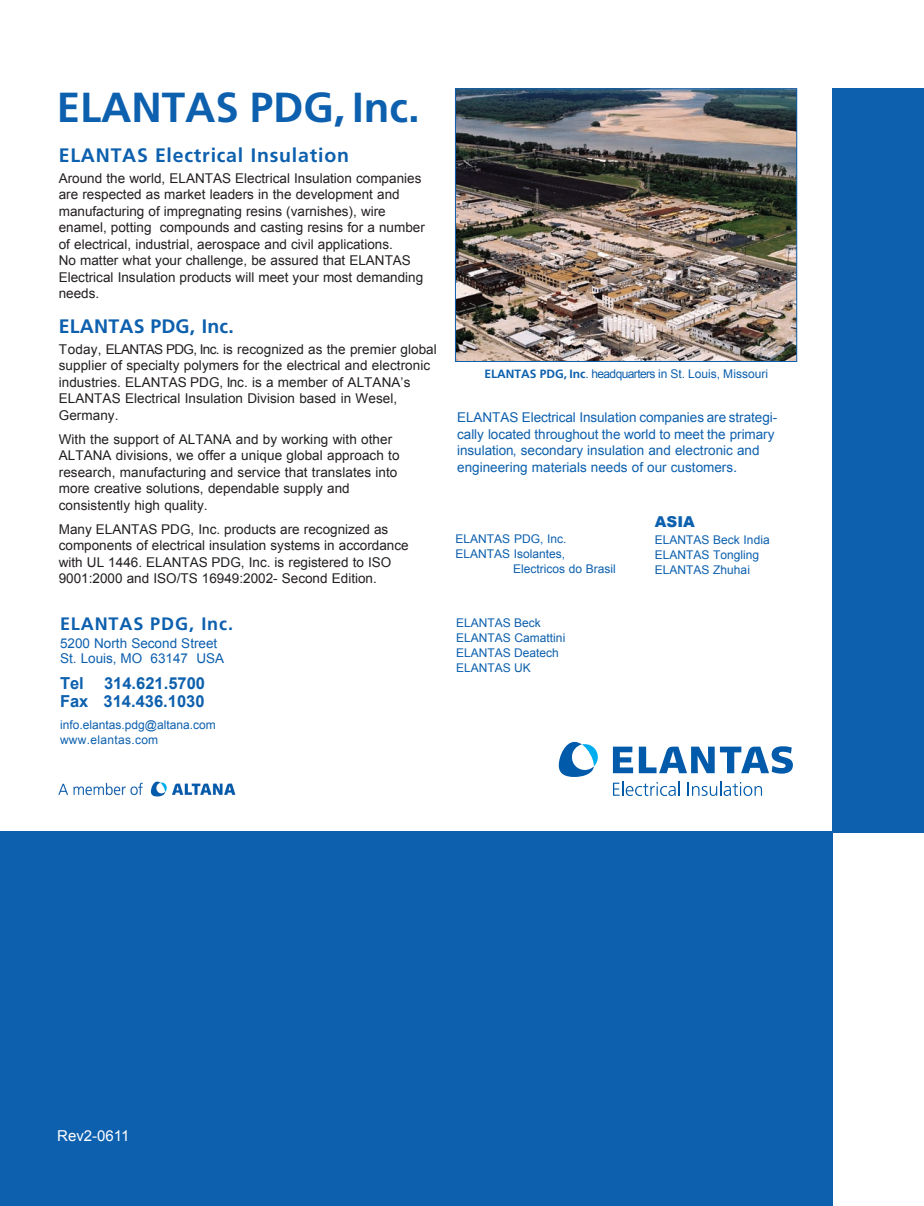
<style>
.page{position:relative;width:924px;height:1206px;background:#fff}
.page>*{position:absolute;margin:0;border:0;box-sizing:border-box;transform-origin:0 0}
.t1{font:700 42px "Frutiger";color:#0d60ae}
.t2{font:700 19.5px "Frutiger";letter-spacing:.04em;color:#0d60ae}
.t3{font:700 19.5px "Frutiger";letter-spacing:.01em;color:#0d60ae}
.t4{font:700 18px "Frutiger";letter-spacing:.05em;color:#0d60ae}
.t5{font:700 16.5px "Arial";color:#0d60ae}
.t6{font:15px "Arial";color:#fff}
.t7{font:900 15px "Arial";color:#0d60ae}
.t8{font:13.5px/16.5px "Arial";color:#231f20}
.t9{font:13.5px/16.5px "Arial";color:#0d60ae}
.t10{font:12px "Arial";color:#0d60ae}
.t11{font:12px "Arial";letter-spacing:.025em;color:#0d60ae}
.s1{font-family:"Frutiger";font-weight:700}
.s2{font-size:15px}
</style>
<div class="page">
<div style="left:832px;top:89px;width:91px;height:744px;background:#0d60ae"></div>
<div style="left:0;top:832px;width:832px;height:374px;background:#0d60ae"></div>
<img style="left:58px;top:781px;width:178px;height:16px">
<svg style="left:613px;top:782px;width:66px;height:14px"></svg>
<svg style="left:687px;top:782px;width:74px;height:14px"></svg>
<svg style="left:612px;top:746px;width:180px;height:28px"></svg>
<svg style="left:558px;top:742px;width:39px;height:35px"></svg>
<img style="left:457px;top:90px;width:337px;height:270px">
<div style="left:455px;top:88px;width:341px;height:274px;border:1px solid #0d60ae"></div>
<p class="t1" style="left:57px;top:82px;width:364px">ELANTAS PDG, Inc.</p>
<p class="t2" style="left:59px;top:144px;width:292px">ELANTAS Electrical Insulation</p>
<p class="t8" style="left:59px;top:170px;width:364px">Around the world, ELANTAS Electrical Insulation companies are respected as market leaders in the development and manufacturing of impregnating resins (varnishes), wire</p>
<p class="t8" style="left:59px;top:219px;width:367px">enamel, potting compounds and casting resins for a number</p>
<p class="t8" style="left:59px;top:236px;width:366px">of electrical, industrial, aerospace and civil applications.<br>No matter what your challenge, be assured that ELANTAS Electrical Insulation products will meet your most demanding needs.</p>
<p class="t3" style="left:59px;top:315px;width:176px">ELANTAS PDG, Inc.</p>
<p class="t8" style="left:59px;top:341px;width:379px">Today, ELANTAS PDG, Inc. is recognized as the premier global supplier of specialty polymers for the electrical and electronic industries. ELANTAS PDG, Inc. is a member of ALTANA’s ELANTAS Electrical Insulation Division based in Wesel, Germany.</p>
<p class="t8" style="left:59px;top:431px;width:342px">With the support of ALTANA and by working with other<br>ALTANA divisions, we offer a unique global approach to research, manufacturing and service that translates into</p>
<p class="t8" style="left:59px;top:480px;width:292px">more creative solutions, dependable supply and</p>
<p class="t8" style="left:59px;top:497px;width:150px">consistently high quality.</p>
<p class="t8" style="left:59px;top:521px;width:331px">Many ELANTAS PDG, Inc. products are recognized as</p>
<p class="t8" style="left:59px;top:537px;width:351px">components of electrical insulation systems in accordance</p>
<p class="t8" style="left:59px;top:554px;width:334px">with UL 1446. ELANTAS PDG, Inc. is registered to ISO<br>9001:2000 and ISO/TS 16949:2002- Second Edition.</p>
<p class="t4" style="left:60px;top:614px;width:174px">ELANTAS PDG, Inc.</p>
<p class="t9" style="left:60px;top:635px;width:159px">5200 North Second Street</p>
<p class="t9" style="left:60px;top:650px;width:165px">St. Louis, MO 63147 USA</p>
<p class="t5" style="left:60px;top:674px;width:146px">Tel 314.621.5700</p>
<p class="t5" style="left:60px;top:692px;width:146px">Fax 314.436.1030</p>
<p class="t10" style="left:60px;top:718px;width:157px">info.elantas.pdg@altana.com</p>
<p class="t11" style="left:60px;top:733px;width:100px">www.elantas.com</p>
<p class="t10" style="left:484px;top:367px;width:285px"><span class="s1">ELANTAS PDG, Inc</span>. headquarters in St. Louis, Missouri</p>
<p class="t9" style="left:457px;top:409px;width:321px">ELANTAS Electrical Insulation companies are strategi&shy;cally located throughout the world to meet the primary insulation, secondary insulation and electronic and</p>
<p class="t9" style="left:457px;top:459px;width:281px">engineering materials needs of our customers<span class="s2">.</span></p>
<p class="t10" style="left:455px;top:532px;width:112px">ELANTAS PDG, Inc.</p>
<p class="t10" style="left:455px;top:547px;width:111px">ELANTAS Isolantes,</p>
<p class="t10" style="left:513px;top:562px;width:104px">Electricos do Brasil</p>
<p class="t10" style="left:456px;top:616px;width:86px">ELANTAS Beck</p>
<p class="t10" style="left:456px;top:631px;width:111px">ELANTAS Camattini</p>
<p class="t10" style="left:456px;top:646px;width:104px">ELANTAS Deatech</p>
<p class="t10" style="left:456px;top:661px;width:76px">ELANTAS UK</p>
<p class="t7" style="left:654px;top:514px;width:42px">ASIA</p>
<p class="t10" style="left:654px;top:533px;width:116px">ELANTAS Beck India</p>
<p class="t10" style="left:654px;top:548px;width:106px">ELANTAS Tongling</p>
<p class="t10" style="left:654px;top:563px;width:97px">ELANTAS Zhuhai</p>
<p class="t6" style="left:57px;top:1127px;width:74px">Rev2-0611</p>
</div>
